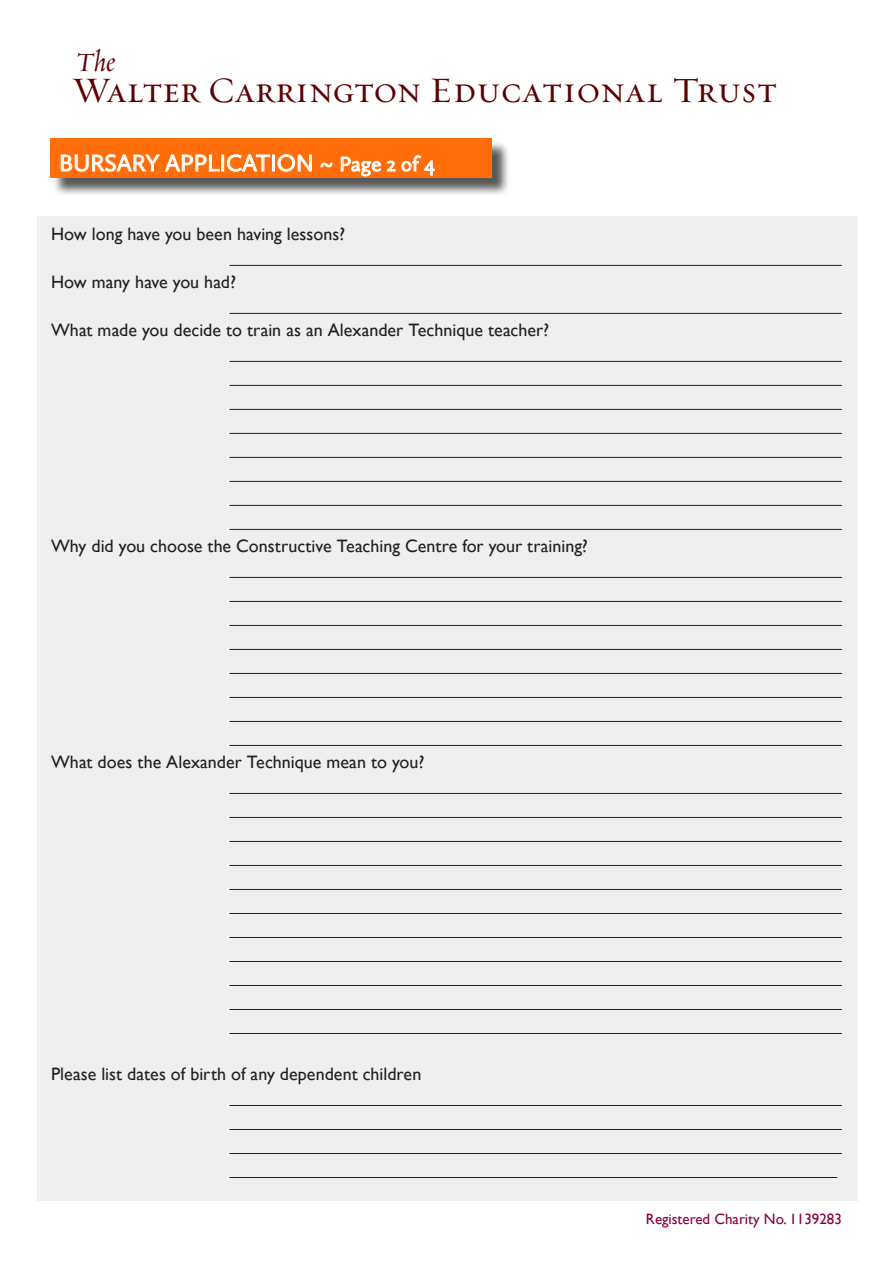
<style>
.page{position:relative;width:893px;height:1263px;background:#fff}
.page>*{position:absolute;margin:0;border:0;box-sizing:border-box;transform-origin:0 0}
.t1{font:36px "Requiem Text HTF Small Caps";color:#5d0000}
.t2{font:30px "Requiem Display HTF Italic";color:#5d0000}
.t3{font:24px "Calluna Sans";color:#fff}
.application_paragrap{font:18px "Gill Sans";color:#231f20}
.t4{font:15px "Gill Sans";color:#890042}
.s1{font-size:21px}
</style>
<div class="page">
<div style="left:38px;top:216px;width:820px;height:984px;background:#efeff0"></div>
<hr style="left:230px;top:265px;width:612px;height:1px;background:#231f20">
<hr style="left:230px;top:313px;width:612px;height:1px;background:#231f20">
<hr style="left:230px;top:361px;width:612px;height:1px;background:#231f20">
<hr style="left:230px;top:385px;width:612px;height:1px;background:#231f20">
<hr style="left:230px;top:409px;width:612px;height:1px;background:#231f20">
<hr style="left:230px;top:433px;width:612px;height:1px;background:#231f20">
<hr style="left:230px;top:457px;width:612px;height:1px;background:#231f20">
<hr style="left:230px;top:481px;width:612px;height:1px;background:#231f20">
<hr style="left:230px;top:505px;width:612px;height:1px;background:#231f20">
<hr style="left:230px;top:529px;width:612px;height:1px;background:#231f20">
<hr style="left:230px;top:577px;width:612px;height:1px;background:#231f20">
<hr style="left:230px;top:601px;width:612px;height:1px;background:#231f20">
<hr style="left:230px;top:625px;width:612px;height:1px;background:#231f20">
<hr style="left:230px;top:649px;width:612px;height:1px;background:#231f20">
<hr style="left:230px;top:673px;width:612px;height:1px;background:#231f20">
<hr style="left:230px;top:697px;width:612px;height:1px;background:#231f20">
<hr style="left:230px;top:721px;width:612px;height:1px;background:#231f20">
<hr style="left:230px;top:745px;width:612px;height:1px;background:#231f20">
<hr style="left:230px;top:793px;width:612px;height:1px;background:#231f20">
<hr style="left:230px;top:817px;width:612px;height:1px;background:#231f20">
<hr style="left:230px;top:841px;width:612px;height:1px;background:#231f20">
<hr style="left:230px;top:865px;width:612px;height:1px;background:#231f20">
<hr style="left:230px;top:889px;width:612px;height:1px;background:#231f20">
<hr style="left:230px;top:913px;width:612px;height:1px;background:#231f20">
<hr style="left:230px;top:937px;width:612px;height:1px;background:#231f20">
<hr style="left:230px;top:961px;width:612px;height:1px;background:#231f20">
<hr style="left:230px;top:985px;width:612px;height:1px;background:#231f20">
<hr style="left:230px;top:1009px;width:612px;height:1px;background:#231f20">
<hr style="left:230px;top:1033px;width:612px;height:1px;background:#231f20">
<hr style="left:230px;top:1105px;width:612px;height:1px;background:#231f20">
<hr style="left:230px;top:1129px;width:612px;height:1px;background:#231f20">
<hr style="left:230px;top:1153px;width:612px;height:1px;background:#231f20">
<hr style="left:230px;top:1177px;width:607px;height:1px;background:#231f20">
<div style="left:53px;top:140px;width:457px;height:56px;background:#231f20;opacity:.75"></div>
<div style="left:50px;top:138px;width:441px;height:40px;background:#ff6e0a"></div>
<svg style="left:61px;top:154px;width:251px;height:18px"></svg>
<svg style="left:320px;top:162px;width:13px;height:6px"></svg>
<svg style="left:341px;top:156px;width:40px;height:21px"></svg>
<svg style="left:387px;top:155px;width:48px;height:21px"></svg>
<p class="t2" style="left:77px;top:48px;width:40px">The</p>
<p class="t1" style="left:72px;top:68px;width:706px">Walter Carrington Educational Trust</p>
<p class="t3" style="left:59px;top:148px;width:377px">BURSARY APPLICATION ~ <span class="s1">Page 2 of 4</span></p>
<p class="application_paragrap" style="left:51px;top:223px;width:296px">How long have you been having lessons?</p>
<p class="application_paragrap" style="left:51px;top:271px;width:186px">How many have you had?</p>
<p class="application_paragrap" style="left:51px;top:319px;width:499px">What made you decide to train as an Alexander Technique teacher?</p>
<p class="application_paragrap" style="left:51px;top:535px;width:538px">Why did you choose the Constructive Teaching Centre for your training?</p>
<p class="application_paragrap" style="left:51px;top:751px;width:375px">What does the Alexander Technique mean to you?</p>
<p class="application_paragrap" style="left:51px;top:1063px;width:372px">Please list dates of birth of any dependent children</p>
<p class="t4" style="left:646px;top:1210px;width:198px">Registered Charity No. 1139283</p>
</div>
